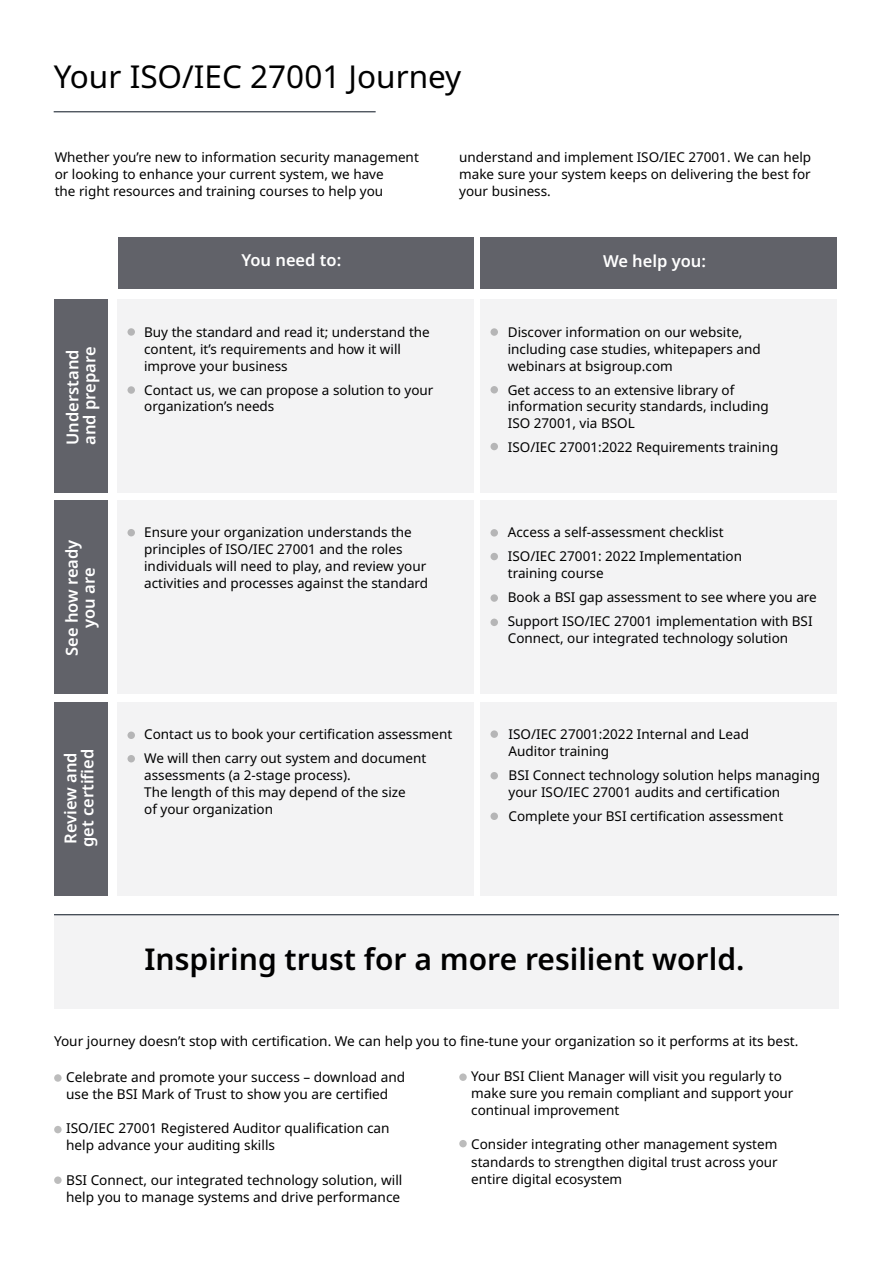
<style>
.page{position:relative;width:893px;height:1263px;background:#fff}
.page>*{position:absolute;margin:0;border:0;box-sizing:border-box;transform-origin:0 0}
.t1{font:31.5px "Noto Sans";color:#000}
.t2{font:600 30px "Noto Sans";color:#000}
.t3{font:600 16.5px/17px "Noto Sans";color:#fff}
.t4{font:13.65px/17.2px "Noto Sans";color:#000}
.t5{font:13.5px/17px "Noto Sans";color:#000}
</style>
<div class="page">
<hr style="left:54px;top:111px;width:322px;height:1px;background:#08121f">
<div style="left:118px;top:237px;width:356px;height:52px;background:#616269"></div>
<div style="left:54px;top:299px;width:53px;height:193px;background:#616269"></div>
<div style="left:54px;top:501px;width:53px;height:193px;background:#616269"></div>
<div style="left:54px;top:702px;width:53px;height:193px;background:#616269"></div>
<div style="left:481px;top:237px;width:356px;height:52px;background:#616269"></div>
<div style="left:118px;top:299px;width:356px;height:193px;background:#f3f3f4"></div>
<div style="left:118px;top:501px;width:356px;height:193px;background:#f3f3f4"></div>
<div style="left:118px;top:702px;width:356px;height:193px;background:#f3f3f4"></div>
<div style="left:480px;top:299px;width:357px;height:193px;background:#f3f3f4"></div>
<div style="left:480px;top:501px;width:357px;height:193px;background:#f3f3f4"></div>
<div style="left:480px;top:702px;width:357px;height:193px;background:#f3f3f4"></div>
<div style="left:54px;top:915px;width:785px;height:94px;background:#f3f3f4"></div>
<hr style="left:54px;top:914px;width:785px;height:1px;background:#08121f">
<svg style="left:54px;top:1074px;width:8px;height:8px"></svg>
<div style="left:459px;top:1073px;width:8px;height:8px;background:#bcbcbc;border-radius:50%"></div>
<div style="left:54px;top:1126px;width:8px;height:7px;background:#bcbcbc;border-radius:50%"></div>
<div style="left:459px;top:1140px;width:8px;height:7px;background:#bcbcbc;border-radius:50%"></div>
<svg style="left:54px;top:1176px;width:8px;height:8px"></svg>
<div style="left:490px;top:619px;width:8px;height:7px;background:#b5b5b6;border-radius:50%"></div>
<div style="left:490px;top:594px;width:8px;height:8px;background:#b5b5b6;border-radius:50%"></div>
<div style="left:490px;top:553px;width:8px;height:7px;background:#b5b5b6;border-radius:50%"></div>
<svg style="left:490px;top:529px;width:8px;height:8px"></svg>
<div style="left:490px;top:443px;width:8px;height:7px;background:#b5b5b6;border-radius:50%"></div>
<svg style="left:490px;top:386px;width:8px;height:8px"></svg>
<div style="left:490px;top:328px;width:8px;height:8px;background:#b5b5b6;border-radius:50%"></div>
<svg style="left:490px;top:730px;width:8px;height:8px"></svg>
<div style="left:490px;top:772px;width:8px;height:7px;background:#b5b5b6;border-radius:50%"></div>
<div style="left:490px;top:813px;width:8px;height:7px;background:#b5b5b6;border-radius:50%"></div>
<div style="left:127px;top:755px;width:8px;height:7px;background:#b5b5b6;border-radius:50%"></div>
<div style="left:127px;top:732px;width:8px;height:7px;background:#b5b5b6;border-radius:50%"></div>
<div style="left:127px;top:529px;width:8px;height:7px;background:#b5b5b6;border-radius:50%"></div>
<div style="left:127px;top:386px;width:8px;height:8px;background:#b5b5b6;border-radius:50%"></div>
<div style="left:127px;top:328px;width:8px;height:8px;background:#b5b5b6;border-radius:50%"></div>
<h1 class="t1" style="left:54px;top:59px;width:409px">Your ISO/IEC 27001 Journey</h1>
<p class="t5" style="left:55px;top:149px;width:366px">Whether you’re new to information security management or looking to enhance your current system, we have<br>the right resources and training courses to help you</p>
<p class="t5" style="left:459px;top:149px;width:353px;text-align:justify">understand and implement ISO/IEC 27001. We can help make sure your system keeps on delivering the best for your business.</p>
<p class="t3" style="left:64px;top:445px;width:100px;rotate:-90deg">Understand and prepare</p>
<p class="t3" style="left:64px;top:656px;width:118px;text-align:center;rotate:-90deg">See how ready you are</p>
<p class="t3" style="left:62px;top:847px;width:100px;rotate:-90deg">Review and get certified</p>
<p class="t3" style="left:241px;top:251px;width:101px">You need to:</p>
<p class="t3" style="left:603px;top:253px;width:105px">We help you:</p>
<p class="t5" style="left:144px;top:323px;width:287px">Buy the standard and read it; understand the content, it’s requirements and how it will improve your business</p>
<p class="t5" style="left:144px;top:382px;width:291px;line-height:16.5px">Contact us, we can propose a solution to your organization’s needs</p>
<p class="t5" style="left:144px;top:524px;width:286px">Ensure your organization understands the principles of ISO/IEC 27001 and the roles individuals will need to play, and review your activities and processes against the standard</p>
<p class="t5" style="left:144px;top:723px;width:310px;line-height:24px">Contact us to book your certification assessment<br>We will then carry out system and document</p>
<p class="t5" style="left:144px;top:767px;width:263px">assessments (a 2-stage process).<br>The length of this may depend of the size of your organization</p>
<p class="t5" style="left:508px;top:323px;width:254px">Discover information on our website, including case studies, whitepapers and webinars at bsigroup.com</p>
<p class="t5" style="left:508px;top:382px;width:262px;line-height:16.5px">Get access to an extensive library of information security standards, including<br>ISO 27001, via BSOL</p>
<p class="t5" style="left:508px;top:438px;width:272px">ISO/IEC 27001:2022 Requirements training</p>
<p class="t5" style="left:508px;top:521px;width:236px;line-height:24px">Access a self-assessment checklist<br>ISO/IEC 27001: 2022 Implementation</p>
<p class="t5" style="left:508px;top:562px;width:311px;line-height:24px">training course<br>Book a BSI gap assessment to see where you are<br>Support ISO/IEC 27001 implementation with BSI</p>
<p class="t5" style="left:508px;top:630px;width:282px">Connect, our integrated technology solution</p>
<p class="t5" style="left:509px;top:726px;width:242px">ISO/IEC 27001:2022 Internal and Lead<br>Auditor training</p>
<p class="t5" style="left:509px;top:767px;width:313px;line-height:16.5px">BSI Connect technology solution helps managing your ISO/IEC 27001 audits and certification</p>
<p class="t5" style="left:509px;top:808px;width:276px">Complete your BSI certification assessment</p>
<h2 class="t2" style="left:144px;top:942px;width:601px">Inspiring trust for a more resilient world.</h2>
<p class="t4" style="left:54px;top:1033px;width:746px">Your journey doesn’t stop with certification. We can help you to fine-tune your organization so it performs at its best.</p>
<p class="t4" style="left:66px;top:1068px;width:341px">Celebrate and promote your success – download and use the BSI Mark of Trust to show you are certified</p>
<p class="t4" style="left:66px;top:1120px;width:325px">ISO/IEC 27001 Registered Auditor qualification can help advance your auditing skills</p>
<p class="t4" style="left:66px;top:1171px;width:338px">BSI Connect, our integrated technology solution, will help you to manage systems and drive performance</p>
<p class="t5" style="left:471px;top:1068px;width:324px">Your BSI Client Manager will visit you regularly to make sure you remain compliant and support your continual improvement</p>
<p class="t5" style="left:471px;top:1136px;width:308px;text-align:justify">Consider integrating other management system standards to strengthen digital trust across your entire digital ecosystem</p>
</div>
